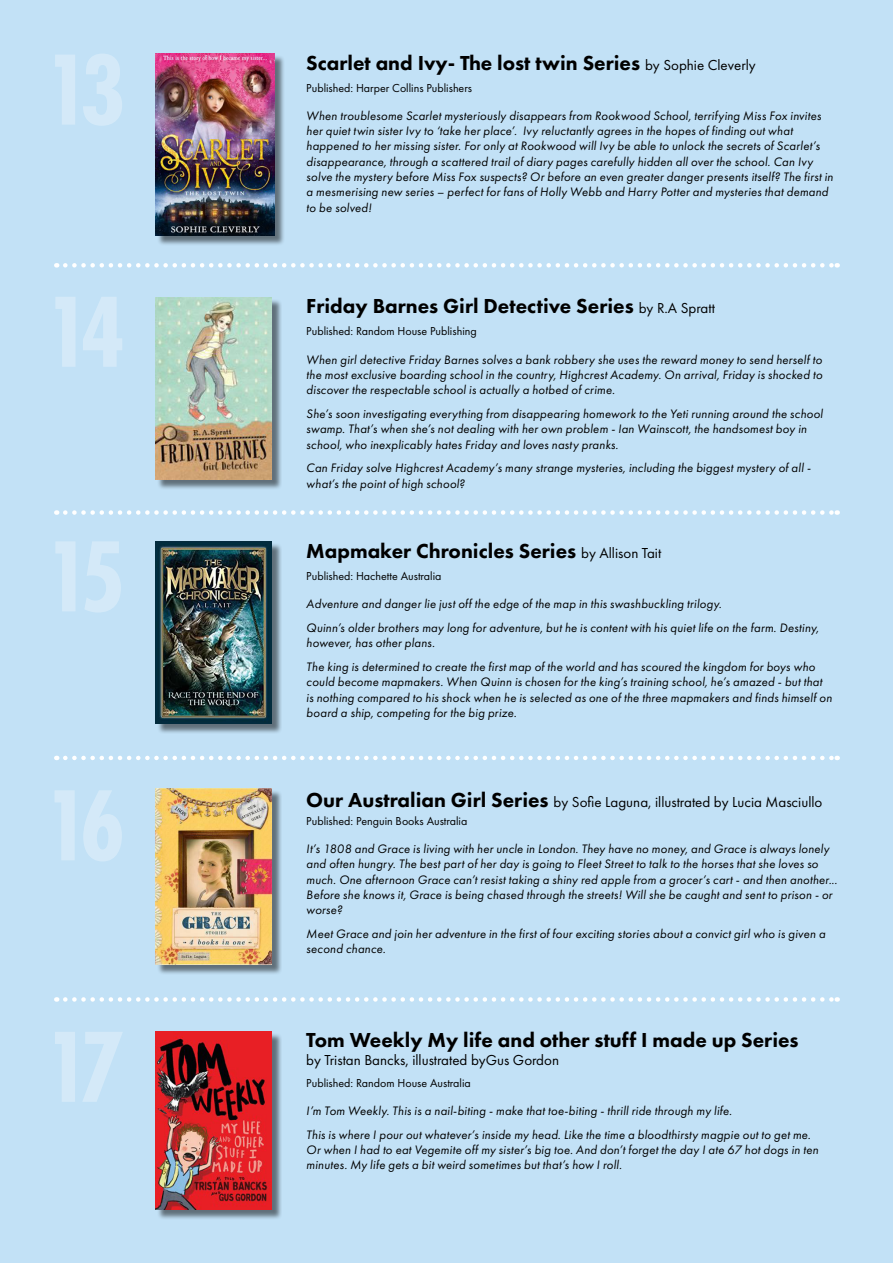
<style>
.page{position:relative;width:893px;height:1263px;background:#c2e1f6}
.page>*{position:absolute;margin:0;border:0;box-sizing:border-box;transform-origin:0 0}
.t1{font:800 21px "Futura PT";color:#000}
.t2{font:15px "Futura PT";color:#000}
.t3{font:italic 12.75px/15.3px "Futura PT";letter-spacing:.015em;color:#000}
.t4{font:12px "Futura PT";color:#000}
.s1{font-weight:400;font-size:15px}
.s2{font-weight:800;font-size:21px}
</style>
<div class="page">
<div style="left:157px;top:55px;width:128px;height:191px;background:#000;opacity:.5"></div>
<img style="left:156px;top:54px;width:119px;height:181px">
<svg style="left:65px;top:263px;width:773px;height:5px"></svg>
<svg style="left:65px;top:510px;width:773px;height:5px"></svg>
<div style="left:157px;top:299px;width:125px;height:191px;background:#000;opacity:.5"></div>
<img style="left:156px;top:297px;width:116px;height:182px">
<svg style="left:65px;top:997px;width:773px;height:5px"></svg>
<div style="left:157px;top:789px;width:125px;height:186px;background:#000;opacity:.5"></div>
<img style="left:156px;top:788px;width:116px;height:176px">
<div style="left:157px;top:1033px;width:125px;height:187px;background:#000;opacity:.5"></div>
<img style="left:156px;top:1031px;width:116px;height:178px">
<div style="left:157px;top:543px;width:125px;height:191px;background:#000;opacity:.5"></div>
<img style="left:156px;top:542px;width:116px;height:182px">
<svg style="left:65px;top:756px;width:773px;height:4px"></svg>
<h1 class="t1" style="left:306px;top:49px;width:451px">Scarlet and Ivy- The lost twin Series <span class="s1">by Sophie Cleverly</span></h1>
<p class="t4" style="left:306px;top:81px;width:167px">Published: Harper Collins Publishers</p>
<p class="t3" style="left:306px;top:108px;width:528px">When troublesome Scarlet mysteriously disappears from Rookwood School, terrifying Miss Fox invites her quiet twin sister Ivy to ‘take her place’. Ivy reluctantly agrees in the hopes of finding out what happened to her missing sister. For only at Rookwood will Ivy be able to unlock the secrets of Scarlet’s disappearance, through a scattered trail of diary pages carefully hidden all over the school. Can Ivy solve the mystery before Miss Fox suspects? Or before an even greater danger presents itself? The first in a mesmerising new series – perfect for fans of Holly Webb and Harry Potter and mysteries that demand to be solved!</p>
<h1 class="t1" style="left:306px;top:293px;width:410px">Friday Barnes Girl Detective Series <span class="s1">by R.A Spratt</span></h1>
<p class="t4" style="left:306px;top:324px;width:172px">Published: Random House Publishing</p>
<p class="t3" style="left:306px;top:351px;width:518px;text-align:justify">When girl detective Friday Barnes solves a bank robbery she uses the reward money to send herself to the most exclusive boarding school in the country, Highcrest Academy. On arrival, Friday is shocked to discover the respectable school is actually a hotbed of crime.</p>
<p class="t3" style="left:306px;top:406px;width:518px">She’s soon investigating everything from disappearing homework to the Yeti running around the school swamp. That’s when she’s not dealing with her own problem - Ian Wainscott, the handsomest boy in school, who inexplicably hates Friday and loves nasty pranks.</p>
<p class="t3" style="left:306px;top:460px;width:506px">Can Friday solve Highcrest Academy’s many strange mysteries, including the biggest mystery of all - what’s the point of high school?</p>
<h1 class="t1" style="left:306px;top:538px;width:356px">Mapmaker Chronicles Series <span class="s1">by Allison Tait</span></h1>
<p class="t4" style="left:306px;top:569px;width:137px">Published: Hachette Australia</p>
<p class="t3" style="left:306px;top:592px;width:514px;line-height:23.9px">Adventure and danger lie just off the edge of the map in this swashbuckling trilogy.<br>Quinn’s older brothers may long for adventure, but he is content with his quiet life on the farm. Destiny,</p>
<p class="t3" style="left:306px;top:631px;width:510px;line-height:23.9px">however, has other plans.<br>The king is determined to create the first map of the world and has scoured the kingdom for boys who</p>
<p class="t3" style="left:306px;top:674px;width:527px">could become mapmakers. When Quinn is chosen for the king’s training school, he’s amazed - but that is nothing compared to his shock when he is selected as one of the three mapmakers and finds himself on board a ship, competing for the big prize.</p>
<p class="t2" style="left:306px;top:793px;width:518px"><span class="s2">Our Australian Girl Series</span> by Sofie Laguna, illustrated by Lucia Masciullo</p>
<p class="t4" style="left:306px;top:814px;width:163px">Published: Penguin Books Australia</p>
<p class="t3" style="left:306px;top:841px;width:533px">It’s 1808 and Grace is living with her uncle in London. They have no money, and Grace is always lonely and often hungry. The best part of her day is going to Fleet Street to talk to the horses that she loves so much. One afternoon Grace can’t resist taking a shiny red apple from a grocer’s cart - and then another...<br>Before she knows it, Grace is being chased through the streets! Will she be caught and sent to prison - or worse?</p>
<p class="t3" style="left:306px;top:926px;width:521px">Meet Grace and join her adventure in the first of four exciting stories about a convict girl who is given a second chance.</p>
<h1 class="t1" style="left:306px;top:1026px;width:494px">Tom Weekly My life and other stuff I made up Series</h1>
<p class="t2" style="left:306px;top:1051px;width:254px">by Tristan Bancks, illustrated byGus Gordon</p>
<p class="t4" style="left:306px;top:1076px;width:166px">Published: Random House Australia</p>
<p class="t3" style="left:306px;top:1099px;width:506px;line-height:23.9px">I’m Tom Weekly. This is a nail-biting - make that toe-biting - thrill ride through my life.<br>This is where I pour out whatever’s inside my head. Like the time a bloodthirsty magpie out to get me.</p>
<p class="t3" style="left:306px;top:1142px;width:514px">Or when I had to eat Vegemite off my sister’s big toe. And don’t forget the day I ate 67 hot dogs in ten minutes. My life gets a bit weird sometimes but that’s how I roll.</p>
</div>
